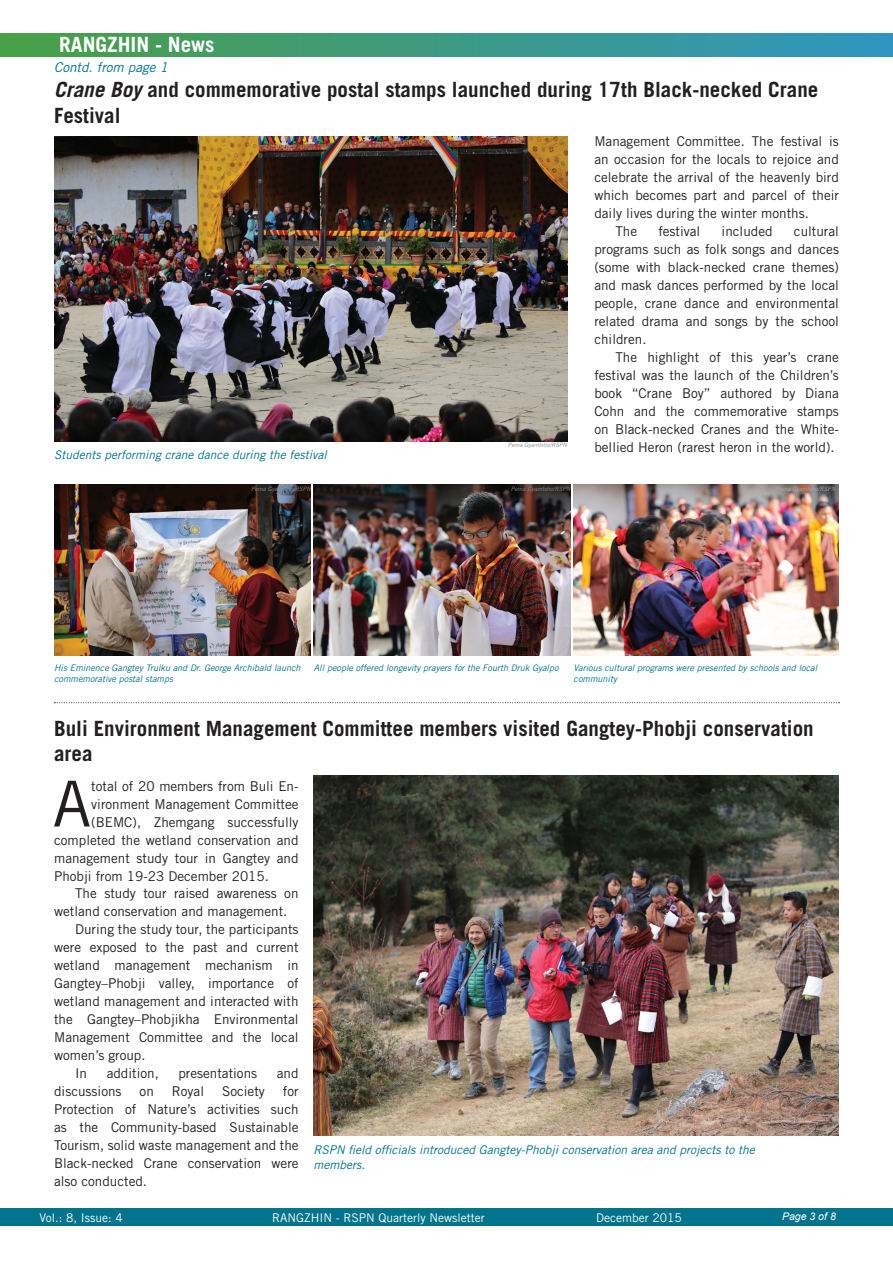
<style>
.page{position:relative;width:893px;height:1263px;background:#fff}
.page>*{position:absolute;margin:0;border:0;box-sizing:border-box;transform-origin:0 0}
.t1{font:63.3px "Trade Gothic LT Std";color:#231f20}
.t2{font:700 21px/25.2px "Trade Gothic LT Std";color:#231f20}
.t3{font:700 21px "Trade Gothic LT Std";color:#fff}
.t4{font:13.5px/18px "Trade Gothic LT Std";color:#231f20;text-align:justify}
.t5{font:italic 13.5px "Trade Gothic LT Std";color:#00738d}
.t6{font:italic 12px/14.4px "Trade Gothic LT Std";color:#00738d}
.t7{font:12px "Trade Gothic LT Std";color:#fff}
.t8{font:italic 10.5px "Arial";color:#fff}
.t9{font:italic 9px/10.8px "Trade Gothic LT Std";color:#00738d}
.t10{font:italic 6px "Trade Gothic LT Std";color:#8a8c8f}
.t11{font:italic 6px "Trade Gothic LT Std";color:#aaabaf}
.s1{font-style:italic}
</style>
<div class="page">
<svg style="left:0;top:1208px;width:2px;height:18px"></svg>
<div style="left:2px;top:1208px;width:891px;height:18px;background:#00738d"></div>
<div style="left:0;top:33px;width:893px;height:23px;background:linear-gradient(to right,#499f44,#3096c1)"></div>
<svg style="left:54px;top:702px;width:786px;height:1px"></svg>
<img style="left:54px;top:136px;width:513px;height:305px">
<img style="left:54px;top:484px;width:257px;height:171px">
<img style="left:314px;top:484px;width:256px;height:171px">
<img style="left:573px;top:484px;width:266px;height:171px">
<img style="left:314px;top:776px;width:525px;height:360px">
<h2 class="t3" style="left:59px;top:32px;width:157px">RANGZHIN - News</h2>
<p class="t5" style="left:54px;top:59px;width:115px">Contd. from page 1</p>
<h2 class="t2" style="left:54px;top:77px;width:766px"><span class="s1">Crane Boy</span> and commemorative postal stamps launched during 17th Black-necked Crane<br>Festival</h2>
<p class="t6" style="left:54px;top:448px;width:274px">Students performing crane dance during the festival</p>
<p class="t10" style="left:508px;top:441px;width:61px">Pema Gyamtsho/RSPN</p>
<p class="t4" style="left:594px;top:132px;width:246px">Management Committee. The festival is</p>
<p class="t4" style="left:594px;top:150px;width:246px">an occasion for the locals to rejoice and</p>
<p class="t4" style="left:594px;top:168px;width:246px">celebrate the arrival of the heavenly bird</p>
<p class="t4" style="left:594px;top:186px;width:246px">which becomes part and parcel of their</p>
<p class="t4" style="left:594px;top:204px;width:216px">daily lives during the winter months.</p>
<p class="t4" style="left:615px;top:222px;width:23px">The</p>
<p class="t4" style="left:658px;top:222px;width:43px">festival</p>
<p class="t4" style="left:722px;top:222px;width:53px">included</p>
<p class="t4" style="left:594px;top:222px;width:246px;text-indent:200px">cultural programs such as folk songs and dances (some with black-necked crane themes) and mask dances performed by the local people, crane dance and environmental related drama and songs by the school children.</p>
<p class="t4" style="left:594px;top:348px;width:246px;text-indent:21px">The highlight of this year’s crane festival was the launch of the Children’s book “Crane Boy” authored by Diana Cohn and the commemorative stamps on Black-necked Cranes and the White&shy;bellied Heron (rarest heron in the world).</p>
<p class="t10" style="left:251px;top:485px;width:61px">Pema Gyamtsho/RSPN</p>
<p class="t10" style="left:511px;top:485px;width:61px">Pema Gyamtsho/RSPN</p>
<p class="t11" style="left:776px;top:485px;width:61px">Pema Gyamtsho/RSPN</p>
<p class="t9" style="left:54px;top:663px;width:248px">His Eminence Gangtey Trulku and Dr. George Archibald launch commemorative postal stamps</p>
<p class="t9" style="left:314px;top:663px;width:246px">All people offered longevity prayers for the Fourth Druk Gyalpo</p>
<p class="t9" style="left:573px;top:663px;width:245px">Various cultural programs were presented by schools and local community</p>
<h2 class="t2" style="left:54px;top:715px;width:761px">Buli Environment Management Committee members visited Gangtey-Phobji conservation area</h2>
<h1 class="t1" style="left:53px;top:766px;width:40px">A</h1>
<p class="t4" style="left:91px;top:776px;width:209px">total of 20 members from Buli En-</p>
<p class="t4" style="left:91px;top:794px;width:209px">vironment Management Committee</p>
<p class="t4" style="left:91px;top:812px;width:209px">(BEMC), Zhemgang successfully</p>
<p class="t4" style="left:54px;top:830px;width:246px">completed the wetland conservation and</p>
<p class="t4" style="left:54px;top:848px;width:246px">management study tour in Gangtey and</p>
<p class="t4" style="left:54px;top:866px;width:216px">Phobji from 19-23 December 2015.</p>
<p class="t4" style="left:75px;top:884px;width:225px">The study tour raised awareness on</p>
<p class="t4" style="left:54px;top:902px;width:235px">wetland conservation and management.</p>
<p class="t4" style="left:75px;top:920px;width:225px">During the study tour, the participants</p>
<p class="t4" style="left:54px;top:938px;width:246px">were exposed to the past and current</p>
<p class="t4" style="left:54px;top:956px;width:246px">wetland management mechanism in</p>
<p class="t4" style="left:54px;top:974px;width:246px">Gangtey–Phobji valley, importance of</p>
<p class="t4" style="left:54px;top:992px;width:246px">wetland management and interacted with</p>
<p class="t4" style="left:54px;top:1010px;width:246px">the Gangtey–Phobjikha Environmental</p>
<p class="t4" style="left:54px;top:1028px;width:246px">Management Committee and the local</p>
<p class="t4" style="left:54px;top:1046px;width:93px">women’s group.</p>
<p class="t4" style="left:75px;top:1064px;width:14px">In</p>
<p class="t4" style="left:107px;top:1064px;width:54px">addition,</p>
<p class="t4" style="left:178px;top:1064px;width:80px">presentations</p>
<p class="t4" style="left:277px;top:1064px;width:23px">and</p>
<p class="t4" style="left:54px;top:1082px;width:69px">discussions</p>
<p class="t4" style="left:140px;top:1082px;width:16px">on</p>
<p class="t4" style="left:172px;top:1082px;width:34px">Royal</p>
<p class="t4" style="left:222px;top:1082px;width:44px">Society</p>
<p class="t4" style="left:54px;top:1082px;width:246px;text-indent:229px">for Protection of Nature’s activities such as the Community-based Sustainable Tourism, solid waste management and the Black-necked Crane conservation were also conducted.</p>
<p class="t6" style="left:314px;top:1143px;width:443px">RSPN field officials introduced Gangtey-Phobji conservation area and projects to the members.</p>
<p class="t7" style="left:40px;top:1210px;width:85px">Vol.: 8, Issue: 4</p>
<p class="t7" style="left:272px;top:1210px;width:214px">RANGZHIN - RSPN Quarterly Newsletter</p>
<p class="t7" style="left:596px;top:1210px;width:87px">December 2015</p>
<p class="t8" style="left:782px;top:1210px;width:55px">Page 3 of 8</p>
</div>
